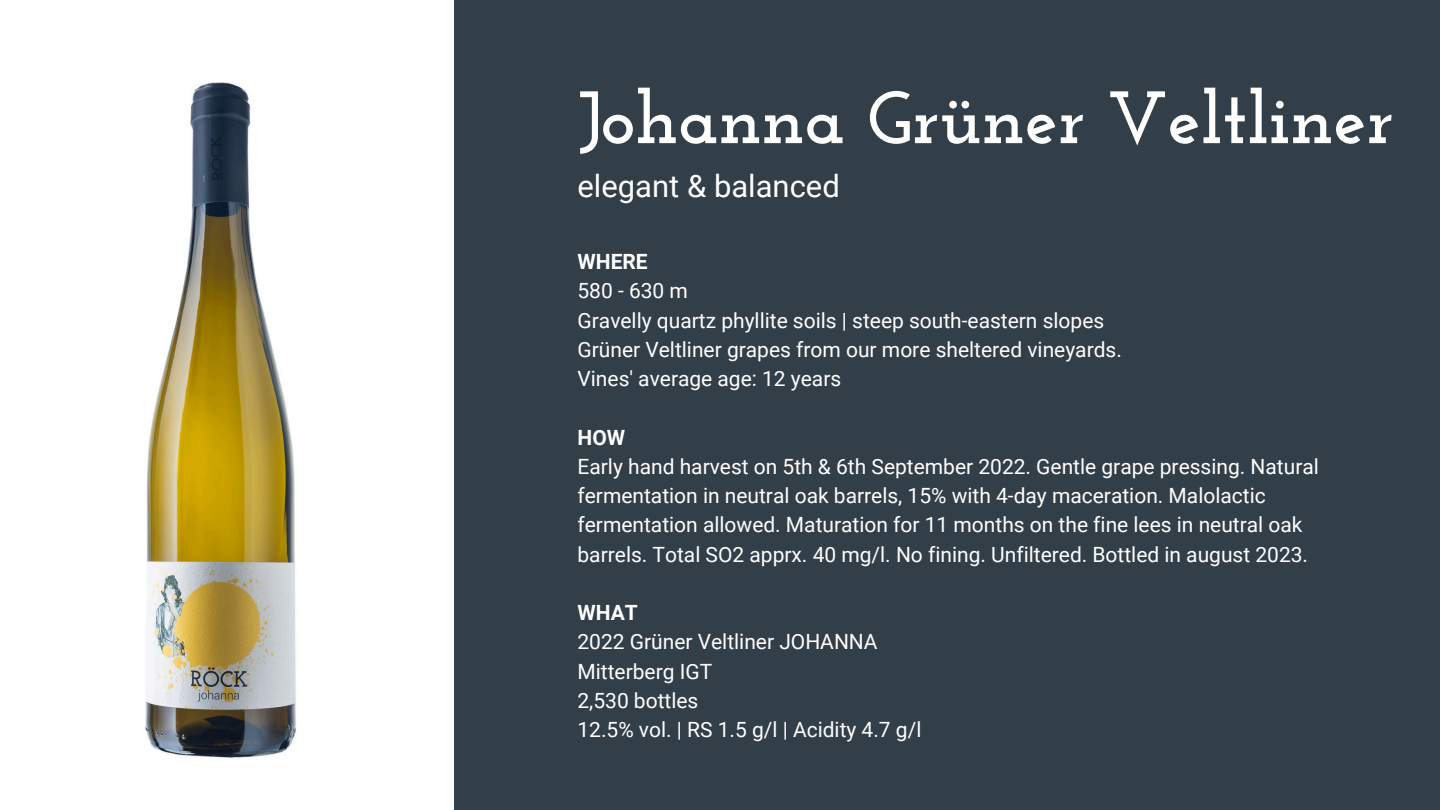
<style>
.page{position:relative;width:1440px;height:810px;background:#fff}
.page>*{position:absolute;margin:0;border:0;box-sizing:border-box;transform-origin:0 0}
.t1{font:700 74px "Josefin Slab";color:#fff}
.t2{font:31px "Roboto";color:#fff}
.t3{font:21px/29.2px "Roboto";color:#fff}
.t4{font:700 21px "Roboto";color:#fff}
</style>
<div class="page">
<div style="left:454px;top:0;width:986px;height:810px;background:#323e48"></div>
<img style="left:145px;top:82px;width:151px;height:676px">
<p class="t1" style="left:578px;top:88px;width:818px">Johanna Grüner Veltliner</p>
<p class="t2" style="left:578px;top:169px;width:264px">elegant &amp; balanced</p>
<p class="t4" style="left:578px;top:250px;width:72px">WHERE</p>
<p class="t3" style="left:578px;top:277px;width:112px">580 - 630 m</p>
<h1 class="t3" style="left:578px;top:306px;width:528px">Gravelly quartz phyllite soils | steep south-eastern slopes</h1>
<h2 class="t3" style="left:578px;top:335px;width:546px">Grüner Veltliner grapes from our more sheltered vineyards.</h2>
<p class="t3" style="left:578px;top:364px;width:265px">Vines' average age: 12 years</p>
<p class="t4" style="left:578px;top:425px;width:49px">HOW</p>
<p class="t3" style="left:578px;top:452px;width:743px">Early hand harvest on 5th &amp; 6th September 2022. Gentle grape pressing. Natural fermentation in neutral oak barrels, 15% with 4-day maceration. Malolactic fermentation allowed. Maturation for 11 months on the fine lees in neutral oak barrels. Total SO2 apprx. 40 mg/l. No fining. Unfiltered. Bottled in august 2023.</p>
<p class="t4" style="left:578px;top:601px;width:62px">WHAT</p>
<p class="t3" style="left:578px;top:628px;width:302px">2022 Grüner Veltliner JOHANNA</p>
<p class="t3" style="left:578px;top:657px;width:136px">Mitterberg IGT</p>
<p class="t3" style="left:578px;top:686px;width:122px">2,530 bottles</p>
<p class="t3" style="left:578px;top:715px;width:345px">12.5% vol. | RS 1.5 g/l | Acidity 4.7 g/l</p>
</div>
